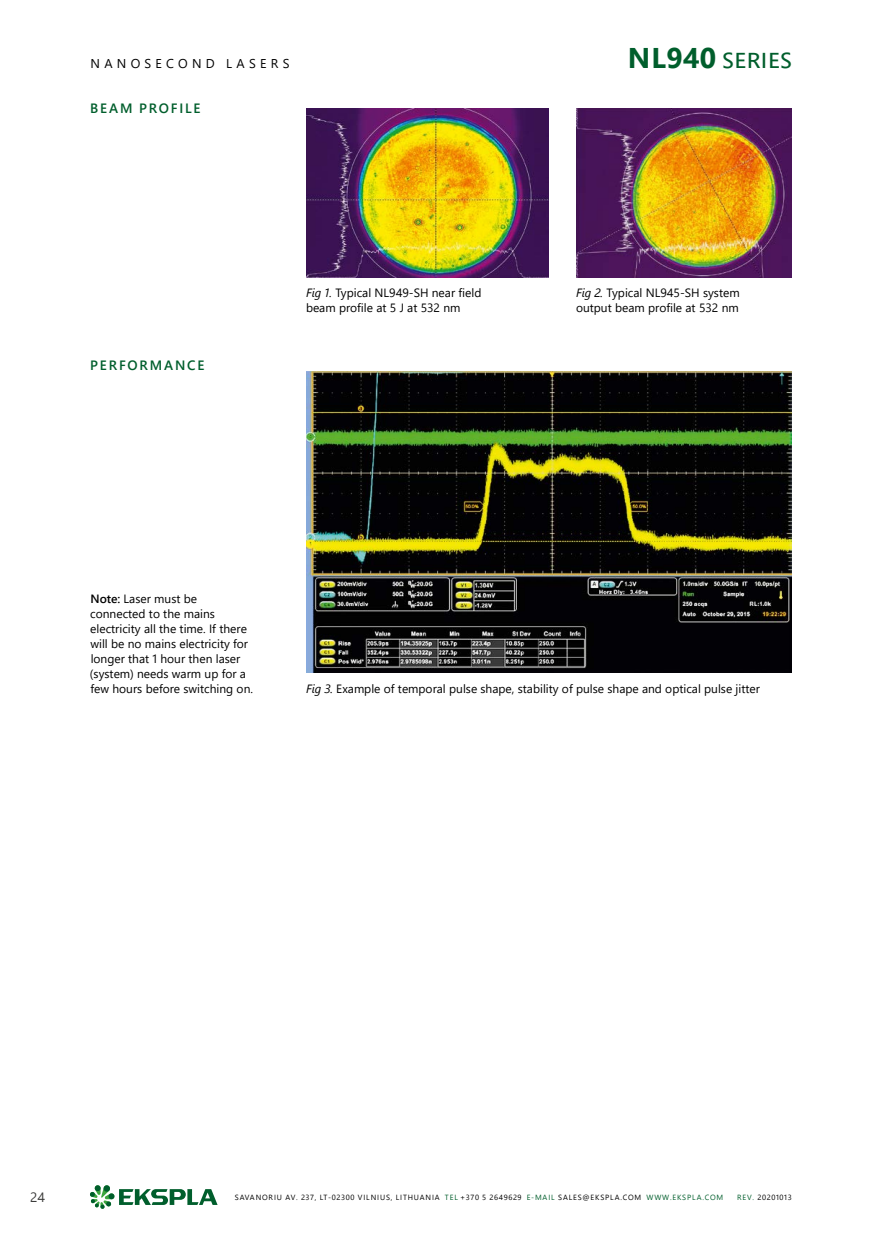
<style>
.page{position:relative;width:891px;height:1260px;background:#fff}
.page>*{position:absolute;margin:0;border:0;box-sizing:border-box;transform-origin:0 0}
.t1{font:28.5px "Segoe UI";color:#005e2c}
.t2{font:600 13.5px "Segoe UI";letter-spacing:.135em;color:#005e2c}
.t3{font:13.5px "Segoe UI";color:#3b3b3a}
.t4{font:12.75px "Segoe UI";letter-spacing:.335em;color:#000}
.t5{font:12px/15px "Segoe UI";color:#000}
.t6{font:7.5px "Segoe UI";letter-spacing:.115em;color:#000}
.t7{font:7.5px "Segoe UI";letter-spacing:.08em;color:#000}
.s1{font-weight:700}
.s2{font-style:italic}
.s3{font-weight:600}
.s4{color:#005e2c}
</style>
<div class="page">
<svg style="left:90px;top:1185px;width:128px;height:24px"></svg>
<img style="left:306px;top:371px;width:486px;height:302px">
<img style="left:306px;top:108px;width:243px;height:170px">
<img style="left:576px;top:108px;width:216px;height:169px">
<p class="t4" style="left:91px;top:51px;width:201px">NANOSECOND LASERS</p>
<p class="t2" style="left:90px;top:96px;width:112px">BEAM PROFILE</p>
<h1 class="t1" style="left:628px;top:31px;width:166px"><span class="s1">NL940</span> series</h1>
<p class="t2" style="left:90px;top:352px;width:116px">PERFORMANCE</p>
<p class="t5" style="left:306px;top:284px;width:177px"><span class="s2">Fig 1.</span> Typical NL949-SH near field beam profile at 5 J at 532 nm</p>
<p class="t5" style="left:576px;top:284px;width:165px"><span class="s2">Fig 2.</span> Typical NL945-SH system output beam profile at 532 nm</p>
<p class="t5" style="left:90px;top:590px;width:165px"><span class="s3">Note:</span> Laser must be connected to the mains electricity all the time. If there will be no mains electricity for longer that 1 hour then laser (system) needs warm up for a few hours before switching on.</p>
<p class="t5" style="left:306px;top:680px;width:456px"><span class="s2">Fig 3.</span> Example of temporal pulse shape, stability of pulse shape and optical pulse jitter</p>
<p class="t3" style="left:30px;top:1184px;width:16px">24</p>
<p class="t6" style="left:235px;top:1190px;width:490px">SAVANORIU AV. 237, LT-02300 VILNIUS, LITHUANIA <span class="s4">TEL</span> +370 5 2649629 <span class="s4">E-MAIL</span> SALES@EKSPLA.COM <span class="s4">WWW.EKSPLA.COM</span></p>
<p class="t7" style="left:737px;top:1190px;width:56px"><span class="s4">REV.</span> 20201013</p>
</div>
